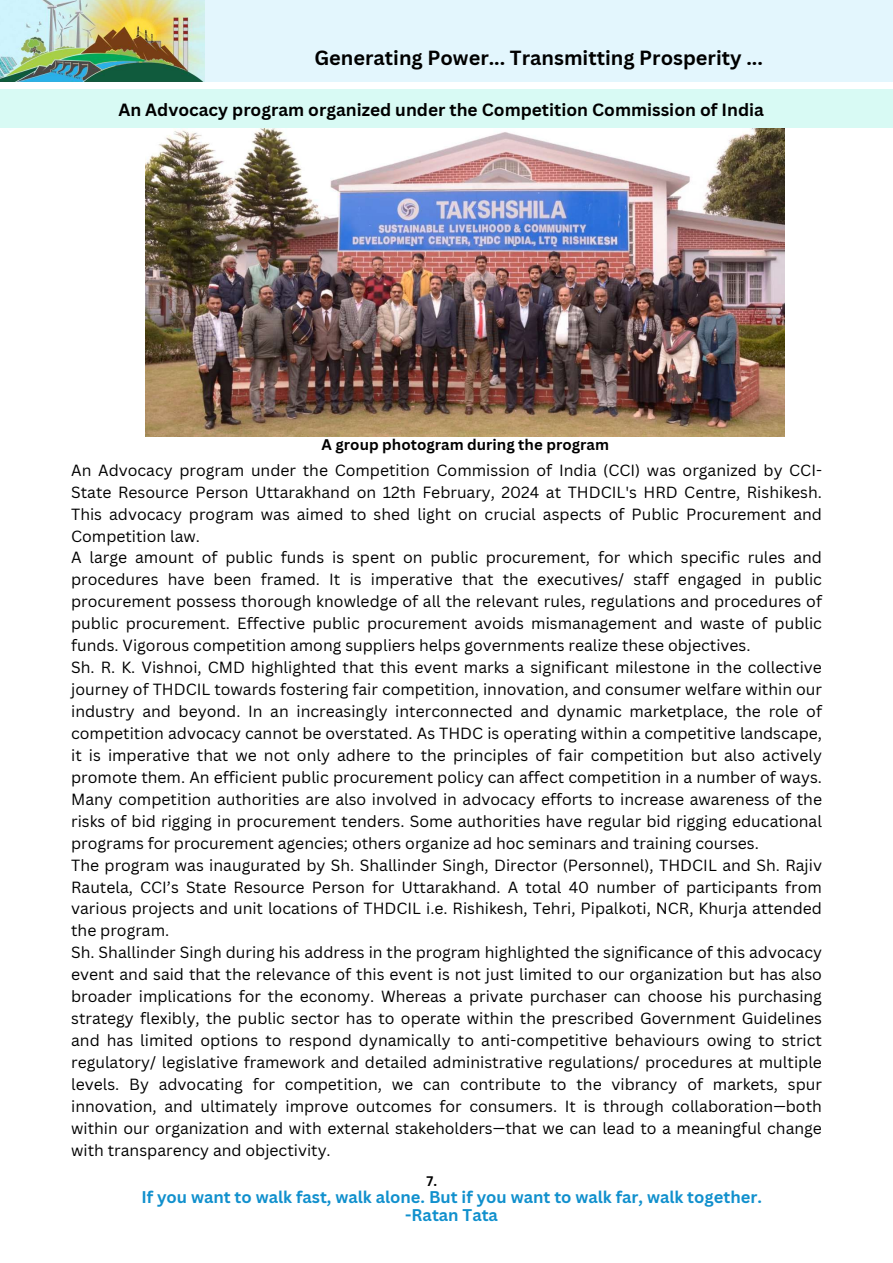
<style>
.page{position:relative;width:893px;height:1263px;background:#fff}
.page>*{position:absolute;margin:0;border:0;box-sizing:border-box;transform-origin:0 0}
.t1{font:700 19.95px "Canva Sans";color:#000}
.t2{font:700 17.25px "Canva Sans";color:#000}
.t3{font:700 16.5px/18px "Canva Sans";color:#1190cd;text-align:center}
.t4{font:15.75px/21.9px "Canva Sans";color:#000}
.t5{font:700 15px "Canva Sans";color:#000}
.t6{font:700 13.5px "Canva Sans";color:#000}
</style>
<div class="page">
<div style="left:0;top:0;width:893px;height:82px;background:#e3f6fd"></div>
<img style="left:0;top:0;width:204px;height:82px">
<div style="left:0;top:89px;width:893px;height:39px;background:#d8faf4"></div>
<img style="left:146px;top:128px;width:639px;height:308px">
<p class="t1" style="left:314px;top:43px;width:450px">Generating Power... Transmitting Prosperity ...</p>
<p class="t2" style="left:118px;top:98px;width:647px">An Advocacy program organized under the Competition Commission of India</p>
<p class="t5" style="left:321px;top:434px;width:289px">A group photogram during the program</p>
<p class="t4" style="left:71px;top:459px;width:752px">An Advocacy program under the Competition Commission of India (CCI) was organized by CCI-State Resource Person Uttarakhand on 12th February, 2024 at THDCIL's HRD Centre, Rishikesh.<br>This advocacy program was aimed to shed light on crucial aspects of Public Procurement and Competition law.<br>A large amount of public funds is spent on public procurement, for which specific rules and procedures have been framed. It is imperative that the executives/ staff engaged in public procurement possess thorough knowledge of all the relevant rules, regulations and procedures of public procurement. Effective public procurement avoids mismanagement and waste of public funds. Vigorous competition among suppliers helps governments realize these objectives.<br>Sh. R. K. Vishnoi, CMD highlighted that this event marks a significant milestone in the collective journey of THDCIL towards fostering fair competition, innovation, and consumer welfare within our industry and beyond. In an increasingly interconnected and dynamic marketplace, the role of competition advocacy cannot be overstated. As THDC is operating within a competitive landscape, it is imperative that we not only adhere to the principles of fair competition but also actively promote them. An efficient public procurement policy can affect competition in a number of ways.<br>Many competition authorities are also involved in advocacy efforts to increase awareness of the risks of bid rigging in procurement tenders. Some authorities have regular bid rigging educational programs for procurement agencies; others organize ad hoc seminars and training courses.<br>The program was inaugurated by Sh. Shallinder Singh, Director (Personnel), THDCIL and Sh. Rajiv Rautela, CCI’s State Resource Person for Uttarakhand. A total 40 number of participants from various projects and unit locations of THDCIL i.e. Rishikesh, Tehri, Pipalkoti, NCR, Khurja attended the program.<br>Sh. Shallinder Singh during his address in the program highlighted the significance of this advocacy event and said that the relevance of this event is not just limited to our organization but has also broader implications for the economy. Whereas a private purchaser can choose his purchasing strategy flexibly, the public sector has to operate within the prescribed Government Guidelines and has limited options to respond dynamically to anti-competitive behaviours owing to strict regulatory/ legislative framework and detailed administrative regulations/ procedures at multiple levels. By advocating for competition, we can contribute to the vibrancy of markets, spur innovation, and ultimately improve outcomes for consumers. It is through collaboration—both within our organization and with external stakeholders—that we can lead to a meaningful change with transparency and objectivity.</p>
<p class="t6" style="left:426px;top:1172px;width:12px">7.</p>
<p class="t3" style="left:141px;top:1188px;width:622px">If you want to walk fast, walk alone. But if you want to walk far, walk together. -Ratan Tata</p>
</div>
